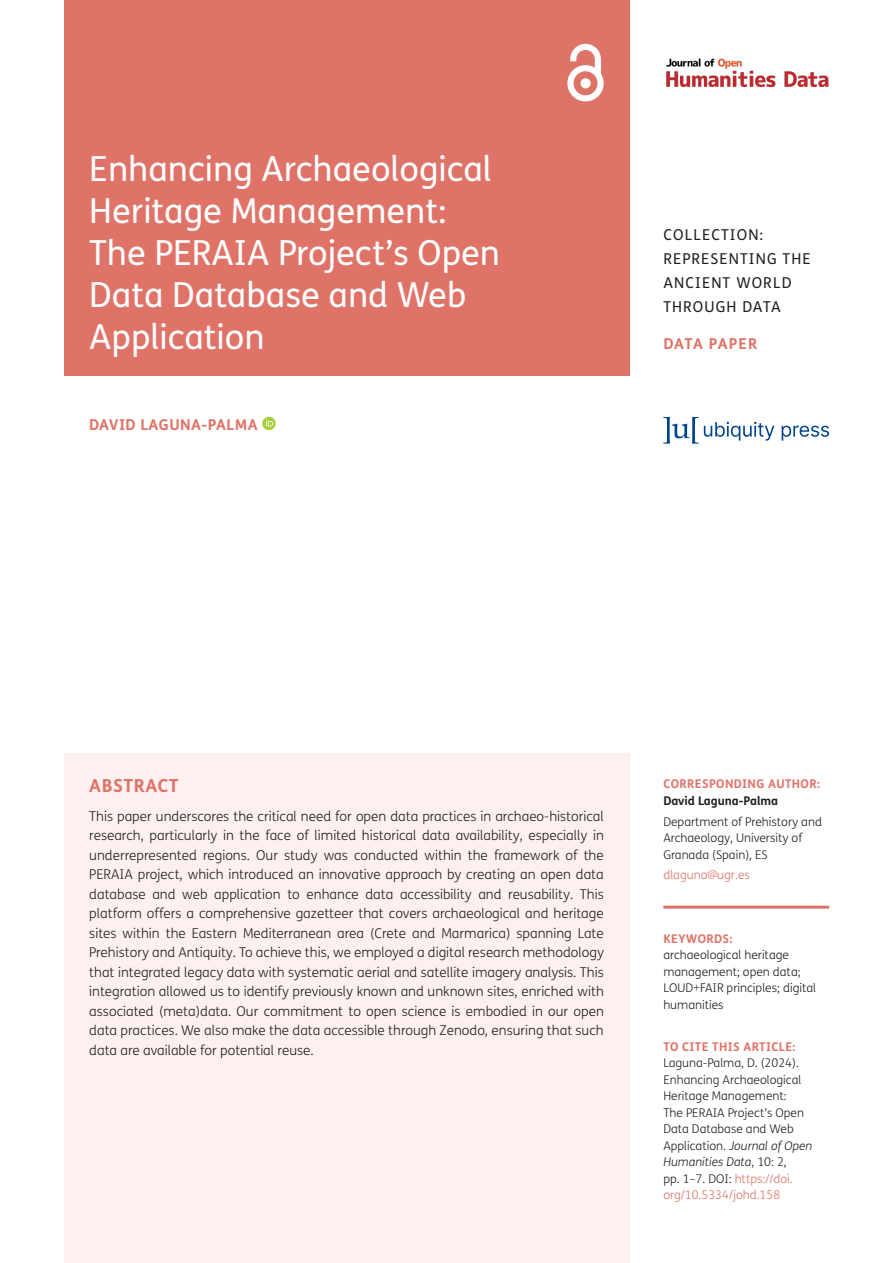
<style>
.page{position:relative;width:893px;height:1263px;background:#fff}
.page>*{position:absolute;margin:0;border:0;box-sizing:border-box;transform-origin:0 0}
.Article_Title{font:34.5px/42px "FS Me";color:#fff}
.t1{font:700 18px "FS Me";letter-spacing:.03em;color:#e07368}
.t2{font:15px/24px "FS Me";letter-spacing:.075em;color:#231f20}
.Cover_Authors{font:700 15px "FS Me";letter-spacing:.03em;color:#e07368}
.Abstract_Copy{font:300 13.5px/19.5px "FS Me";color:#231f20;text-align:justify}
.t3{font:300 12px/16.5px "FS Me";color:#231f20}
.t4{font:700 12px "FS Me";letter-spacing:.03em;color:#e07368}
.t5{font:700 12px "FS Me";color:#231f20}
.t6{font:300 12px "FS Me";color:#e07368}
.s1{font-style:italic}
.s2{color:#e07368}
</style>
<div class="page">
<div style="left:64px;top:0;width:565px;height:376px;background:#e07368"></div>
<svg style="left:567px;top:44px;width:37px;height:57px"></svg>
<svg style="left:663px;top:417px;width:166px;height:27px"></svg>
<img style="left:666px;top:58px;width:163px;height:29px">
<hr style="left:663px;top:906px;width:166px;height:3px;background:#e07368">
<div style="left:64px;top:753px;width:565px;height:510px;background:#fcf1f0"></div>
<svg style="left:262px;top:417px;width:14px;height:13px"></svg>
<svg style="left:266px;top:419px;width:7px;height:7px"></svg>
<h1 class="Article_Title" style="left:89px;top:148px;width:412px">Enhancing Archaeological<br>Heritage Management:<br>The PERAIA Project’s Open<br>Data Database and Web<br>Application</h1>
<p class="Cover_Authors" style="left:89px;top:415px;width:170px">DAVID LAGUNA-PALMA</p>
<p class="t2" style="left:663px;top:223px;width:149px">COLLECTION:<br>REPRESENTING THE<br>ANCIENT WORLD<br>THROUGH DATA</p>
<p class="Cover_Authors" style="left:663px;top:334px;width:96px">DATA PAPER</p>
<h1 class="t1" style="left:89px;top:775px;width:91px">ABSTRACT</h1>
<p class="Abstract_Copy" style="left:89px;top:806px;width:516px">This paper underscores the critical need for open data practices in archaeo-historical research, particularly in the face of limited historical data availability, especially in underrepresented regions. Our study was conducted within the framework of the PERAIA project, which introduced an innovative approach by creating an open data database and web application to enhance data accessibility and reusability. This platform offers a comprehensive gazetteer that covers archaeological and heritage sites within the Eastern Mediterranean area (Crete and Marmarica) spanning Late Prehistory and Antiquity. To achieve this, we employed a digital research methodology that integrated legacy data with systematic aerial and satellite imagery analysis. This integration allowed us to identify previously known and unknown sites, enriched with associated (meta)data. Our commitment to open science is embodied in our open data practices. We also make the data accessible through Zenodo, ensuring that such data are available for potential reuse.</p>
<p class="t4" style="left:663px;top:777px;width:158px">CORRESPONDING AUTHOR:</p>
<p class="t5" style="left:663px;top:793px;width:116px">David Laguna-Palma</p>
<p class="t3" style="left:663px;top:813px;width:160px">Department of Prehistory and<br>Archaeology, University of<br>Granada (Spain), ES</p>
<p class="t6" style="left:663px;top:868px;width:88px">dlaguna@ugr.es</p>
<p class="t4" style="left:663px;top:931px;width:71px">KEYWORDS:</p>
<p class="t3" style="left:663px;top:947px;width:154px">archaeological heritage management; open data;<br>LOUD+FAIR principles; digital humanities</p>
<p class="t4" style="left:663px;top:1039px;width:133px">TO CITE THIS ARTICLE:</p>
<p class="t3" style="left:663px;top:1055px;width:151px">Laguna-Palma, D. (2024).<br>Enhancing Archaeological<br>Heritage Management:<br>The PERAIA Project’s Open<br>Data Database and Web<br>Application. <span class="s1">Journal of Open<br>Humanities Data</span>, 10: 2,<br>pp. 1–7. DOI: <span class="s2">https://doi. org/10.5334/johd.158</span></p>
</div>
